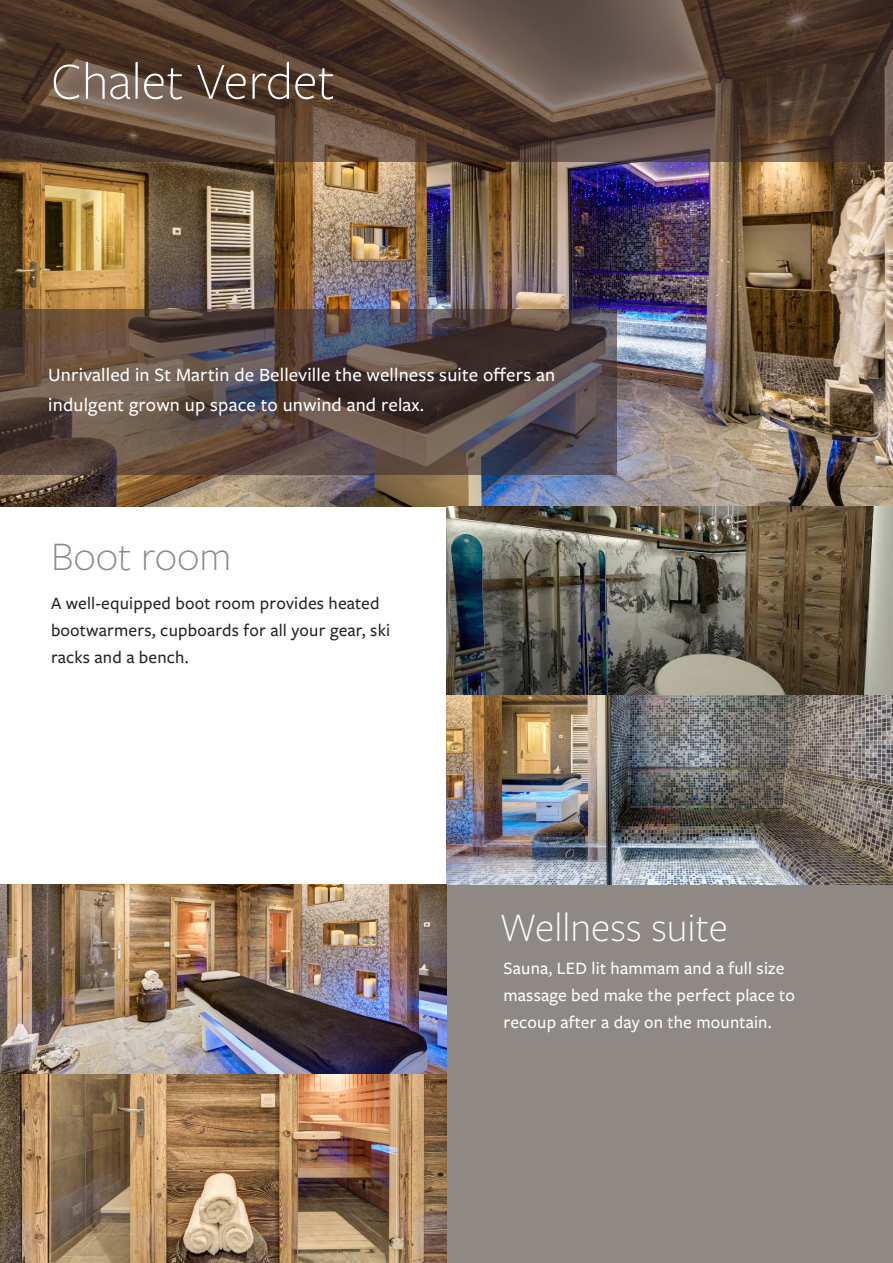
<style>
.page{position:relative;width:893px;height:1263px;background:#fff}
.page>*{position:absolute;margin:0;border:0;box-sizing:border-box;transform-origin:0 0}
.t1{font:300 54px "Freight Sans Pro";color:#fff}
.t2{font:300 42px "Freight Sans Pro";color:#fff}
.t3{font:300 42px "Freight Sans Pro";color:#8e8985}
.t4{font:500 19.5px/30px "Freight Sans Pro";letter-spacing:.01em;color:#fff}
.t5{font:500 18px/27px "Freight Sans Pro";letter-spacing:.01em;color:#272524}
.t6{font:500 18px/27px "Freight Sans Pro";letter-spacing:.01em;color:#fff}
</style>
<div class="page">
<img style="left:0;top:162px;width:893px;height:344px">
<div style="left:446px;top:595px;width:447px;height:667px;background:#8e8985"></div>
<svg style="left:0;top:0;width:893px;height:162px;background:#574236"></svg>
<svg style="left:0;top:309px;width:617px;height:165px;background:#584944"></svg>
<img style="left:446px;top:506px;width:447px;height:379px">
<img style="left:0;top:885px;width:447px;height:377px">
<p class="t1" style="left:51px;top:45px;width:285px">Chalet Verdet</p>
<p class="t4" style="left:48px;top:358px;width:508px">Unrivalled in St Martin de Belleville the wellness suite offers an indulgent grown up space to unwind and relax.</p>
<p class="t3" style="left:51px;top:528px;width:182px">Boot room</p>
<p class="t5" style="left:51px;top:589px;width:341px">A well-equipped boot room provides heated bootwarmers, cupboards for all your gear, ski racks and a bench.</p>
<p class="t2" style="left:500px;top:899px;width:230px">Wellness suite</p>
<p class="t6" style="left:504px;top:954px;width:293px">Sauna, LED lit hammam and a full size massage bed make the perfect place to recoup after a day on the mountain.</p>
</div>
